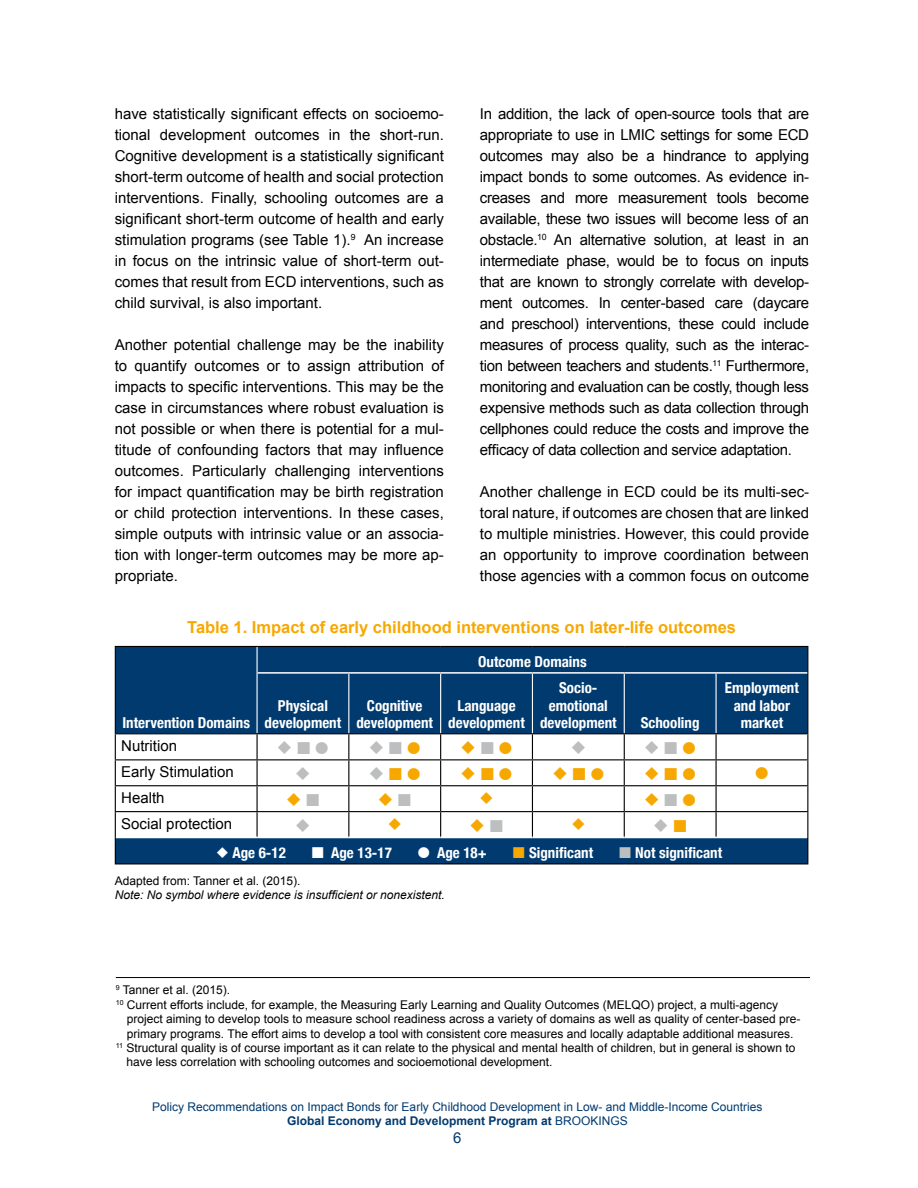
<style>
.page{position:relative;width:918px;height:1188px;background:#fff}
.page>*{position:absolute;margin:0;border:0;box-sizing:border-box;transform-origin:0 0}
.t1{font:700 16.5px "Arial";color:#f7a800}
.t2{font:15px/21px "Arial";color:#000;text-align:justify}
.t3{font:700 condensed 15px/17.2px "Helvetica Neue";color:#fff;text-align:center}
.t4{font:15px "Arial";color:#003a6f}
.t5{font:12px "Arial";color:#000}
.t6{font:12px/14.4px "Helvetica";color:#000}
.t7{font:12px/14.4px "Arial";color:#003a6f;text-align:center}
.t8{font:italic 12px "Arial";color:#000}
.s1{font-weight:700}
</style>
<div class="page">
<div style="left:116px;top:647px;width:691px;height:86px;background:#003a6f"></div>
<div style="left:115px;top:838px;width:693px;height:26px;background:#003a6f"></div>
<svg style="left:115px;top:647px;width:1px;height:26px"></svg>
<svg style="left:807px;top:647px;width:1px;height:26px"></svg>
<hr style="left:115px;top:673px;width:1px;height:60px;background:#000">
<hr style="left:807px;top:673px;width:1px;height:60px;background:#000">
<hr style="left:256px;top:647px;width:2px;height:26px;background:#fff">
<hr style="left:256px;top:673px;width:2px;height:60px;background:#fff">
<hr style="left:348px;top:674px;width:1px;height:59px;background:#fff">
<hr style="left:440px;top:674px;width:1px;height:59px;background:#fff">
<hr style="left:532px;top:674px;width:1px;height:59px;background:#fff">
<hr style="left:624px;top:674px;width:1px;height:59px;background:#fff">
<hr style="left:716px;top:674px;width:1px;height:59px;background:#fff">
<hr style="left:115px;top:646px;width:142px;height:1px;background:#000">
<hr style="left:257px;top:646px;width:92px;height:1px;background:#000">
<hr style="left:349px;top:646px;width:92px;height:1px;background:#000">
<hr style="left:441px;top:646px;width:91px;height:1px;background:#000">
<hr style="left:532px;top:646px;width:92px;height:1px;background:#000">
<hr style="left:624px;top:646px;width:92px;height:1px;background:#000">
<hr style="left:716px;top:646px;width:92px;height:1px;background:#000">
<hr style="left:256px;top:734px;width:2px;height:25px;background:#000">
<hr style="left:257px;top:759px;width:92px;height:1px;background:#000">
<hr style="left:256px;top:760px;width:2px;height:25px;background:#000">
<hr style="left:349px;top:759px;width:92px;height:1px;background:#000">
<hr style="left:441px;top:759px;width:91px;height:1px;background:#000">
<hr style="left:532px;top:759px;width:92px;height:1px;background:#000">
<hr style="left:624px;top:759px;width:92px;height:1px;background:#000">
<hr style="left:716px;top:759px;width:92px;height:1px;background:#000">
<hr style="left:257px;top:785px;width:92px;height:1px;background:#000">
<hr style="left:256px;top:786px;width:2px;height:25px;background:#000">
<hr style="left:349px;top:785px;width:92px;height:1px;background:#000">
<hr style="left:441px;top:785px;width:91px;height:1px;background:#000">
<hr style="left:532px;top:785px;width:92px;height:1px;background:#000">
<hr style="left:624px;top:785px;width:92px;height:1px;background:#000">
<hr style="left:716px;top:785px;width:92px;height:1px;background:#000">
<hr style="left:257px;top:811px;width:92px;height:1px;background:#000">
<hr style="left:256px;top:812px;width:2px;height:25px;background:#000">
<hr style="left:349px;top:811px;width:92px;height:1px;background:#000">
<svg style="left:348px;top:734px;width:1px;height:103px"></svg>
<hr style="left:441px;top:811px;width:91px;height:1px;background:#000">
<svg style="left:440px;top:734px;width:1px;height:103px"></svg>
<hr style="left:532px;top:811px;width:92px;height:1px;background:#000">
<svg style="left:532px;top:734px;width:1px;height:103px"></svg>
<hr style="left:624px;top:811px;width:92px;height:1px;background:#000">
<svg style="left:624px;top:734px;width:1px;height:103px"></svg>
<hr style="left:716px;top:811px;width:92px;height:1px;background:#000">
<svg style="left:716px;top:734px;width:1px;height:103px"></svg>
<hr style="left:258px;top:672px;width:91px;height:2px;background:#fff">
<hr style="left:349px;top:672px;width:92px;height:2px;background:#fff">
<hr style="left:441px;top:672px;width:91px;height:2px;background:#fff">
<hr style="left:532px;top:672px;width:92px;height:2px;background:#fff">
<hr style="left:624px;top:672px;width:92px;height:2px;background:#fff">
<hr style="left:716px;top:672px;width:91px;height:2px;background:#fff">
<svg style="left:807px;top:734px;width:1px;height:129px"></svg>
<hr style="left:115px;top:863px;width:142px;height:1px;background:#000">
<hr style="left:257px;top:863px;width:92px;height:1px;background:#000">
<hr style="left:349px;top:863px;width:92px;height:1px;background:#000">
<hr style="left:441px;top:863px;width:91px;height:1px;background:#000">
<hr style="left:532px;top:863px;width:92px;height:1px;background:#000">
<hr style="left:624px;top:863px;width:92px;height:1px;background:#000">
<hr style="left:716px;top:863px;width:92px;height:1px;background:#000">
<hr style="left:115px;top:733px;width:142px;height:1px;background:#000">
<hr style="left:257px;top:733px;width:92px;height:1px;background:#000">
<hr style="left:349px;top:733px;width:92px;height:1px;background:#000">
<hr style="left:441px;top:733px;width:91px;height:1px;background:#000">
<hr style="left:532px;top:733px;width:92px;height:1px;background:#000">
<hr style="left:624px;top:733px;width:92px;height:1px;background:#000">
<hr style="left:716px;top:733px;width:92px;height:1px;background:#000">
<hr style="left:116px;top:977px;width:694px;height:1px;background:#000">
<svg style="left:115px;top:734px;width:142px;height:129px"></svg>
<p class="t2" style="left:115px;top:103px;width:331px">have statistically significant effects on socioemo&shy;tional development outcomes in the short-run.<br>Cognitive development is a statistically significant short-term outcome of health and social protection interventions. Finally, schooling outcomes are a significant short-term outcome of health and early stimulation programs (see Table 1).<sup>9</sup> An increase in focus on the intrinsic value of short-term out&shy;comes that result from ECD interventions, such as child survival, is also important.</p>
<p class="t2" style="left:115px;top:334px;width:331px">Another potential challenge may be the inability to quantify outcomes or to assign attribution of impacts to specific interventions. This may be the case in circumstances where robust evaluation is not possible or when there is potential for a mul&shy;titude of confounding factors that may influence outcomes. Particularly challenging interventions for impact quantification may be birth registration or child protection interventions. In these cases, simple outputs with intrinsic value or an associa&shy;tion with longer-term outcomes may be more ap&shy;propriate.</p>
<p class="t2" style="left:480px;top:103px;width:331px">In addition, the lack of open-source tools that are appropriate to use in LMIC settings for some ECD outcomes may also be a hindrance to applying impact bonds to some outcomes. As evidence in&shy;creases and more measurement tools become available, these two issues will become less of an obstacle.<sup>10</sup> An alternative solution, at least in an intermediate phase, would be to focus on inputs that are known to strongly correlate with develop&shy;ment outcomes. In center-based care (daycare and preschool) interventions, these could include measures of process quality, such as the interac&shy;tion between teachers and students.<sup>11</sup> Furthermore, monitoring and evaluation can be costly, though less expensive methods such as data collection through cellphones could reduce the costs and improve the efficacy of data collection and service adaptation.</p>
<p class="t2" style="left:480px;top:481px;width:331px">Another challenge in ECD could be its multi-sec&shy;toral nature, if outcomes are chosen that are linked to multiple ministries. However, this could provide an opportunity to improve coordination between those agencies with a common focus on outcome</p>
<p class="t1" style="left:187px;top:616px;width:550px">Table 1. Impact of early childhood interventions on later-life outcomes</p>
<p class="t3" style="left:122px;top:713px;width:129px">Intervention Domains</p>
<p class="t3" style="left:478px;top:652px;width:110px">Outcome Domains</p>
<p class="t3" style="left:265px;top:696px;width:78px">Physical development</p>
<p class="t3" style="left:356px;top:696px;width:78px">Cognitive development</p>
<p class="t3" style="left:448px;top:696px;width:78px">Language development</p>
<p class="t3" style="left:540px;top:678px;width:78px">Socio&shy;emotional development</p>
<p class="t3" style="left:641px;top:713px;width:60px">Schooling</p>
<p class="t3" style="left:725px;top:678px;width:75px">Employment and labor market</p>
<p class="t2" style="left:121px;top:733px;width:114px;line-height:26px;text-align:left">Nutrition<br>Early Stimulation<br>Health<br>Social protection</p>
<p class="t3" style="left:232px;top:843px;width:55px">Age 6-12</p>
<p class="t3" style="left:331px;top:843px;width:62px">Age 13-17</p>
<p class="t3" style="left:437px;top:843px;width:51px">Age 18+</p>
<p class="t3" style="left:529px;top:843px;width:66px">Significant</p>
<p class="t3" style="left:635px;top:843px;width:88px">Not significant</p>
<p class="t5" style="left:115px;top:873px;width:187px">Adapted from: Tanner et al. (2015).</p>
<p class="t8" style="left:115px;top:887px;width:332px">Note: No symbol where evidence is insufficient or nonexistent.</p>
<p class="t5" style="left:116px;top:982px;width:116px"><sup>9</sup> Tanner et al. (2015).</p>
<p class="t5" style="left:116px;top:997px;width:664px"><sup>10</sup> Current efforts include, for example, the Measuring Early Learning and Quality Outcomes (MELQO) project, a multi-agency</p>
<p class="t5" style="left:127px;top:1011px;width:675px">project aiming to develop tools to measure school readiness across a variety of domains as well as quality of center-based pre-</p>
<p class="t5" style="left:127px;top:1026px;width:668px">primary programs. The effort aims to develop a tool with consistent core measures and locally adaptable additional measures.</p>
<p class="t6" style="left:126px;top:1041px;width:670px;text-indent:-11px"><sup>11</sup> Structural quality is of course important as it can relate to the physical and mental health of children, but in general is shown to have less correlation with schooling outcomes and socioemotional development.</p>
<p class="t7" style="left:152px;top:1099px;width:612px">Policy Recommendations on Impact Bonds for Early Childhood Development in Low- and Middle-Income Countries<br><span class="s1">Global Economy and Development Program at</span> BROOKINGS</p>
<p class="t4" style="left:453px;top:1128px;width:10px">6</p>
</div>
